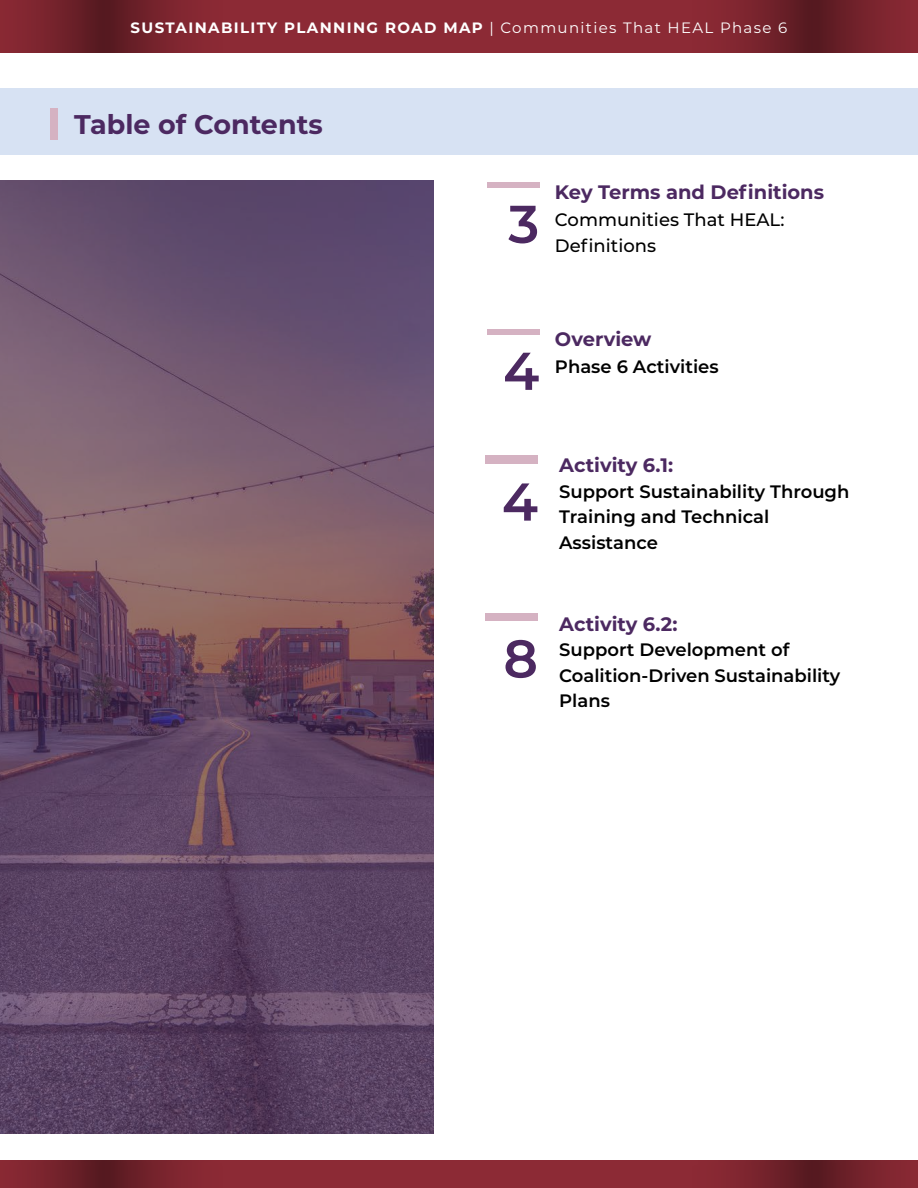
<style>
.page{position:relative;width:918px;height:1188px;background:#fff}
.page>*{position:absolute;margin:0;border:0;box-sizing:border-box;transform-origin:0 0}
.t1{font:600 53.1px "Montserrat";color:#4c2961}
.t2{font:700 27px "Montserrat";color:#4c2961}
.t3{font:700 19.5px "Montserrat";color:#4c2961}
.t4{font:600 18px/25.5px "Montserrat";color:#000}
.t5{font:500 18px "Montserrat";color:#000}
.t6{font:700 15px "Montserrat";letter-spacing:.09em;color:#fff}
.s1{font-weight:400}
</style>
<div class="page">
<div style="left:0;top:0;width:918px;height:53px;background:#8c2a35"></div>
<svg style="left:27px;top:0;width:154px;height:53px"></svg>
<svg style="left:736px;top:0;width:154px;height:53px"></svg>
<div style="left:0;top:1160px;width:918px;height:28px;background:#8c2a35"></div>
<svg style="left:27px;top:1160px;width:156px;height:28px"></svg>
<svg style="left:735px;top:1160px;width:156px;height:28px"></svg>
<div style="left:0;top:88px;width:918px;height:66px;background:#d7e2f3"></div>
<div style="left:50px;top:108px;width:8px;height:32px;background:#d5b2c2"></div>
<div style="left:485px;top:455px;width:53px;height:9px;background:#d5b2c2"></div>
<div style="left:485px;top:613px;width:53px;height:8px;background:#d5b2c2"></div>
<div style="left:487px;top:329px;width:52px;height:6px;background:#d5b2c2"></div>
<div style="left:487px;top:182px;width:52px;height:6px;background:#d5b2c2"></div>
<svg style="left:0;top:180px;width:433px;height:954px;background:#684d67"></svg>
<p class="t6" style="left:131px;top:16px;width:658px">SUSTAINABILITY PLANNING ROAD MAP <span class="s1">| Communities That HEAL Phase 6</span></p>
<h2 class="t2" style="left:74px;top:105px;width:250px">Table of Contents</h2>
<h1 class="t1" style="left:508px;top:186px;width:32px">3</h1>
<p class="t3" style="left:555px;top:178px;width:271px">Key Terms and Definitions</p>
<p class="t5" style="left:555px;top:207px;width:231px">Communities That HEAL:</p>
<p class="t5" style="left:555px;top:233px;width:103px">Definitions</p>
<p class="t3" style="left:555px;top:325px;width:98px">Overview</p>
<h1 class="t1" style="left:503px;top:333px;width:38px">4</h1>
<p class="t4" style="left:555px;top:353px;width:165px">Phase 6 Activities</p>
<h1 class="t1" style="left:502px;top:464px;width:38px">4</h1>
<p class="t3" style="left:559px;top:451px;width:115px">Activity 6.1:</p>
<p class="t4" style="left:559px;top:478px;width:292px">Support Sustainability Through<br>Training and Technical<br>Assistance</p>
<h1 class="t1" style="left:503px;top:621px;width:36px">8</h1>
<p class="t3" style="left:559px;top:610px;width:120px">Activity 6.2:</p>
<p class="t4" style="left:559px;top:636px;width:283px">Support Development of<br>Coalition-Driven Sustainability<br>Plans</p>
</div>
